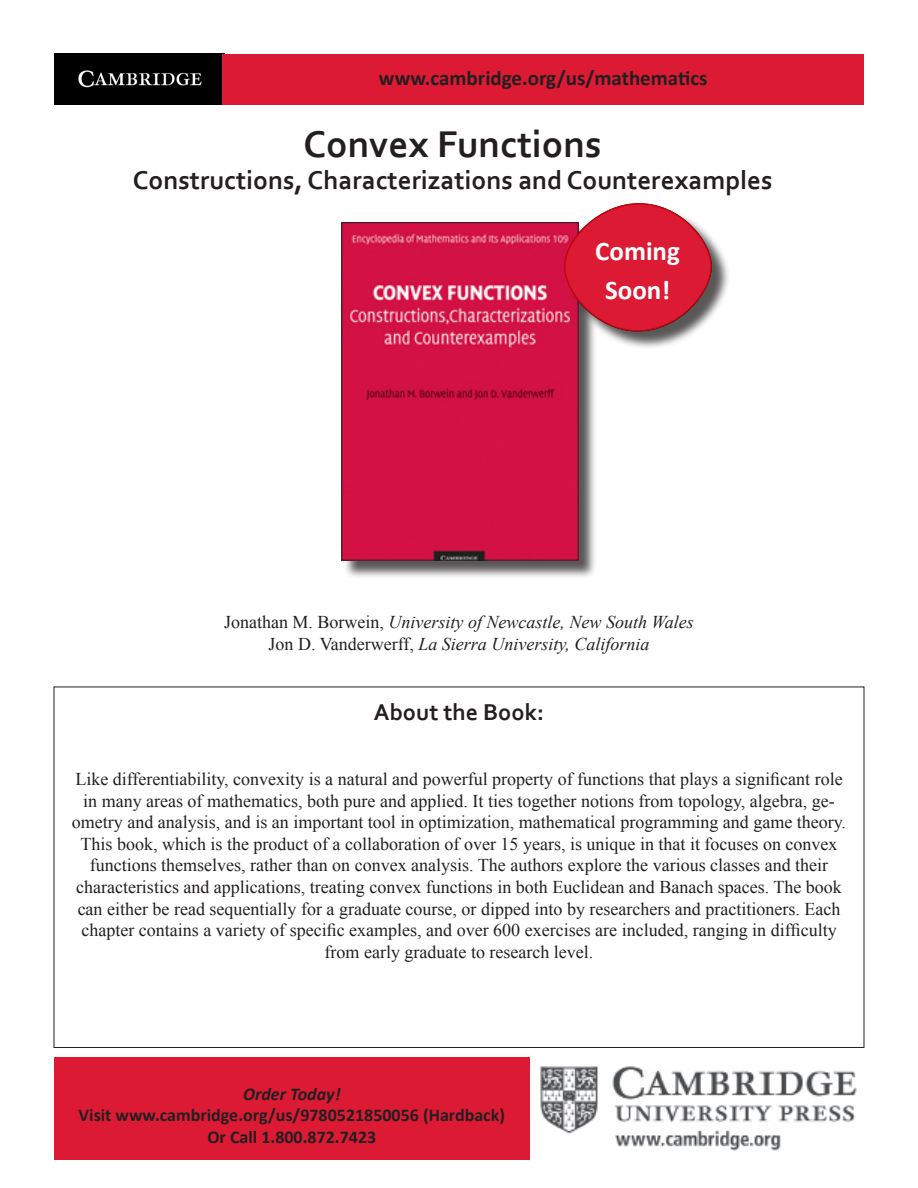
<style>
.page{position:relative;width:918px;height:1188px;background:#fff}
.page>*{position:absolute;margin:0;border:0;box-sizing:border-box;transform-origin:0 0}
.t1{font:700 39px "Corbel";color:#231f20}
.t2{font:700 27px "Corbel";color:#231f20}
.t3{font:700 27px/39px "Calibri";color:#fff;text-align:center}
.t4{font:700 24px "Corbel";color:#231f20}
.t5{font:700 21px "Calibri";color:#231f20}
.t6{font:18px/21.6px "Times New Roman";color:#231f20;text-align:center}
.t7{font:italic 18px "Times New Roman";color:#231f20}
.t8{font:700 18px/21.6px "Calibri";color:#231f20;text-align:center}
.t9{font:italic 700 18px "Calibri";color:#231f20}
.s1{font-style:normal}
</style>
<div class="page">
<div style="left:344px;top:225px;width:259px;height:360px;background:#231f20;opacity:.75"></div>
<img style="left:343px;top:224px;width:234px;height:335px">
<div style="left:341px;top:222px;width:238px;height:339px;border:1px solid #231f20"></div>
<img style="left:54px;top:54px;width:169px;height:50px">
<img style="left:540px;top:1066px;width:317px;height:85px">
<div style="left:54px;top:1057px;width:476px;height:103px;background:#dc1a34"></div>
<div style="left:223px;top:54px;width:641px;height:50px;background:#dc1a34"></div>
<div style="left:566px;top:205px;width:173px;height:163px;background:#231f20;opacity:.75"></div>
<div style="left:564px;top:203px;width:148px;height:129px;background:#dc1a34;border-radius:50%"></div>
<p class="t5" style="left:379px;top:65px;width:330px">www.cambridge.org/us/mathematics</p>
<p class="t1" style="left:303px;top:119px;width:300px">Convex Functions</p>
<p class="t2" style="left:133px;top:163px;width:641px">Constructions, Characterizations and Counterexamples</p>
<p class="t3" style="left:595px;top:231px;width:86px">Coming<br>Soon!</p>
<p class="t7" style="left:224px;top:610px;width:471px"><span class="s1">Jonathan M. Borwein,</span> University of Newcastle, New South Wales</p>
<p class="t7" style="left:269px;top:631px;width:382px"><span class="s1">Jon D. Vanderwerff,</span> La Sierra University, California</p>
<p class="t4" style="left:374px;top:697px;width:172px">About the Book:</p>
<p class="t6" style="left:72px;top:768px;width:776px">Like differentiability, convexity is a natural and powerful property of functions that plays a significant role in many areas of mathematics, both pure and applied. It ties together notions from topology, algebra, ge&shy;ometry and analysis, and is an important tool in optimization, mathematical programming and game theory.<br>This book, which is the product of a collaboration of over 15 years, is unique in that it focuses on convex functions themselves, rather than on convex analysis. The authors explore the various classes and their characteristics and applications, treating convex functions in both Euclidean and Banach spaces. The book can either be read sequentially for a graduate course, or dipped into by researchers and practitioners. Each chapter contains a variety of specific examples, and over 600 exercises are included, ranging in difficulty from early graduate to research level.</p>
<p class="t9" style="left:243px;top:1083px;width:99px">Order Today!</p>
<p class="t8" style="left:79px;top:1104px;width:428px">Visit www.cambridge.org/us/9780521850056 (Hardback)<br>Or Call 1.800.872.7423</p>
</div>
